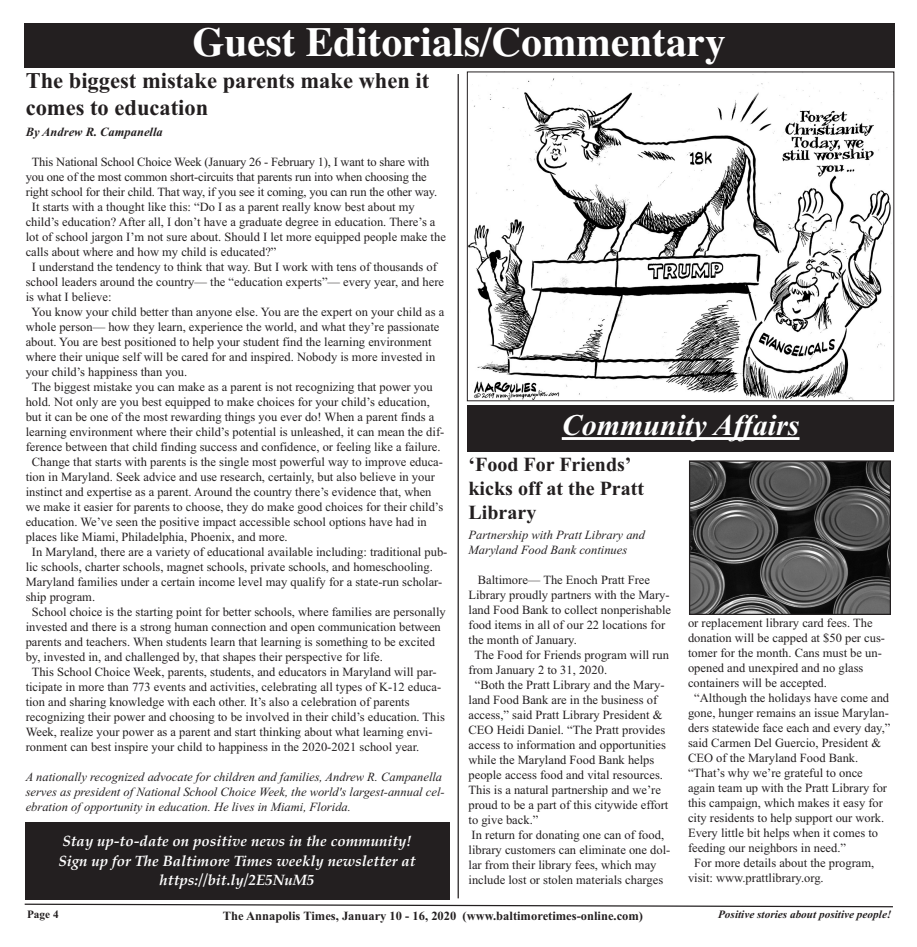
<style>
.page{position:relative;width:917px;height:947px;background:#fff}
.page>*{position:absolute;margin:0;border:0;box-sizing:border-box;transform-origin:0 0}
.t1{font:700 41.25px "Times";color:#fff}
.t2{font:italic 700 30px "Times New Roman";color:#fff}
.t3{font:700 22.5px/27px "Times New Roman";color:#231f20}
.t4{font:700 20px/24px "Times New Roman";color:#231f20}
.t5{font:italic 700 15px/19.8px "Palatino";color:#fff;text-align:center}
.t6{font:12.5px "Times New Roman";color:#231f20}
.t7{font:italic 12.5px/15px "Times New Roman";color:#231f20}
.t8{font:700 12.5px "Times New Roman";color:#231f20}
.t9{font:italic 700 12.5px "Times New Roman";color:#231f20}
.t10{font:italic 700 11.25px "Times New Roman";color:#231f20}
.t11{font:700 11.25px "Times New Roman";color:#231f20}
</style>
<div class="page">
<div style="left:24px;top:23px;width:869px;height:45px;background:#231f20"></div>
<svg style="left:24px;top:903px;width:869px;height:5px"></svg>
<img style="left:469px;top:74px;width:422px;height:325px">
<div style="left:467px;top:405px;width:426px;height:47px;background:#231f20"></div>
<hr style="left:561px;top:437px;width:238px;height:3px;background:#fff">
<hr style="left:457px;top:74px;width:1px;height:824px;background:#231f20">
<img style="left:690px;top:462px;width:198px;height:151px">
<div style="left:688px;top:460px;width:202px;height:155px;border:1px solid #231f20"></div>
<div style="left:25px;top:822px;width:424px;height:78px;background:#231f20"></div>
<p class="t1" style="left:192px;top:27px;width:534px">Guest Editorials/Commentary</p>
<p class="t3" style="left:26px;top:70px;width:405px">The biggest mistake parents make when it comes to education</p>
<p class="t9" style="left:26px;top:124px;width:139px">By Andrew R. Campanella</p>
<p class="t6" style="left:32px;top:157px;width:399px">This National School Choice Week (January 26 - February 1), I want to share with</p>
<p class="t6" style="left:26px;top:172px;width:402px">you one of the most common short-circuits that parents run into when choosing the</p>
<p class="t6" style="left:26px;top:187px;width:413px">right school for their child. That way, if you see it coming, you can run the other way.</p>
<p class="t6" style="left:32px;top:202px;width:384px">It starts with a thought like this: “Do I as a parent really know best about my</p>
<p class="t6" style="left:26px;top:217px;width:411px">child’s education? After all, I don’t have a graduate degree in education. There’s a</p>
<p class="t6" style="left:26px;top:232px;width:421px">lot of school jargon I’m not sure about. Should I let more equipped people make the</p>
<p class="t6" style="left:26px;top:247px;width:252px">calls about where and how my child is educated?”</p>
<p class="t6" style="left:32px;top:262px;width:406px">I understand the tendency to think that way. But I work with tens of thousands of</p>
<p class="t6" style="left:26px;top:277px;width:420px">school leaders around the country— the “education experts”— every year, and here</p>
<p class="t6" style="left:26px;top:292px;width:87px">is what I believe:</p>
<p class="t6" style="left:31px;top:307px;width:414px">You know your child better than anyone else. You are the expert on your child as a</p>
<p class="t6" style="left:26px;top:322px;width:415px">whole person— how they learn, experience the world, and what they’re passionate</p>
<p class="t6" style="left:26px;top:337px;width:407px">about. You are best positioned to help your student find the learning environment</p>
<p class="t6" style="left:26px;top:352px;width:411px">where their unique self will be cared for and inspired. Nobody is more invested in</p>
<p class="t6" style="left:26px;top:367px;width:163px">your child’s happiness than you.</p>
<p class="t6" style="left:32px;top:382px;width:402px">The biggest mistake you can make as a parent is not recognizing that power you</p>
<p class="t6" style="left:26px;top:397px;width:405px">hold. Not only are you best equipped to make choices for your child’s education,</p>
<p class="t6" style="left:26px;top:412px;width:410px">but it can be one of the most rewarding things you ever do! When a parent finds a</p>
<p class="t6" style="left:26px;top:427px;width:420px">learning environment where their child’s potential is unleashed, it can mean the dif-</p>
<p class="t6" style="left:26px;top:442px;width:416px">ference between that child finding success and confidence, or feeling like a failure.</p>
<p class="t6" style="left:32px;top:457px;width:412px">Change that starts with parents is the single most powerful way to improve educa-</p>
<p class="t6" style="left:26px;top:472px;width:410px">tion in Maryland. Seek advice and use research, certainly, but also believe in your</p>
<p class="t6" style="left:26px;top:487px;width:407px">instinct and expertise as a parent. Around the country there’s evidence that, when</p>
<p class="t6" style="left:26px;top:502px;width:419px">we make it easier for parents to choose, they do make good choices for their child’s</p>
<p class="t6" style="left:26px;top:517px;width:402px">education. We’ve seen the positive impact accessible school options have had in</p>
<p class="t6" style="left:26px;top:532px;width:263px">places like Miami, Philadelphia, Phoenix, and more.</p>
<p class="t6" style="left:32px;top:547px;width:417px">In Maryland, there are a variety of educational available including: traditional pub-</p>
<p class="t6" style="left:26px;top:562px;width:408px">lic schools, charter schools, magnet schools, private schools, and homeschooling.</p>
<p class="t6" style="left:26px;top:577px;width:418px">Maryland families under a certain income level may qualify for a state-run scholar-</p>
<p class="t6" style="left:26px;top:592px;width:71px">ship program.</p>
<p class="t6" style="left:32px;top:607px;width:415px">School choice is the starting point for better schools, where families are personally</p>
<p class="t6" style="left:26px;top:622px;width:416px">invested and there is a strong human connection and open communication between</p>
<p class="t6" style="left:26px;top:637px;width:411px">parents and teachers. When students learn that learning is something to be excited</p>
<p class="t6" style="left:26px;top:652px;width:358px">by, invested in, and challenged by, that shapes their perspective for life.</p>
<p class="t6" style="left:32px;top:667px;width:406px">This School Choice Week, parents, students, and educators in Maryland will par-</p>
<p class="t6" style="left:26px;top:682px;width:417px">ticipate in more than 773 events and activities, celebrating all types of K-12 educa-</p>
<p class="t6" style="left:26px;top:697px;width:385px">tion and sharing knowledge with each other. It’s also a celebration of parents</p>
<p class="t6" style="left:26px;top:712px;width:420px">recognizing their power and choosing to be involved in their child’s education. This</p>
<p class="t6" style="left:26px;top:727px;width:408px">Week, realize your power as a parent and start thinking about what learning envi-</p>
<p class="t6" style="left:26px;top:742px;width:395px">ronment can best inspire your child to happiness in the 2020-2021 school year.</p>
<p class="t7" style="left:26px;top:770px;width:420px">A nationally recognized advocate for children and families, Andrew R. Campanella serves as president of National School Choice Week, the world's largest-annual cel&shy;ebration of opportunity in education. He lives in Miami, Florida.</p>
<p class="t5" style="left:58px;top:832px;width:358px">Stay up-to-date on positive news in the community!<br>Sign up for The Baltimore Times weekly newsletter at https://bit.ly/2E5NuM5</p>
<p class="t2" style="left:561px;top:407px;width:239px">Community Affairs</p>
<p class="t4" style="left:468px;top:455px;width:177px">‘Food For Friends’ kicks off at the Pratt<br>Library</p>
<p class="t7" style="left:468px;top:528px;width:178px">Partnership with Pratt Library and<br>Maryland Food Bank continues</p>
<p class="t6" style="left:478px;top:575px;width:173px">Baltimore— The Enoch Pratt Free</p>
<p class="t6" style="left:468px;top:590px;width:202px">Library proudly partners with the Mary-</p>
<p class="t6" style="left:468px;top:605px;width:204px">land Food Bank to collect nonperishable</p>
<p class="t6" style="left:468px;top:620px;width:198px">food items in all of our 22 locations for</p>
<p class="t6" style="left:468px;top:635px;width:110px">the month of January.</p>
<p class="t6" style="left:474px;top:650px;width:196px">The Food for Friends program will run</p>
<p class="t6" style="left:468px;top:665px;width:140px">from January 2 to 31, 2020.</p>
<p class="t6" style="left:474px;top:680px;width:191px">“Both the Pratt Library and the Mary-</p>
<p class="t6" style="left:468px;top:695px;width:190px">land Food Bank are in the business of</p>
<p class="t6" style="left:468px;top:710px;width:195px">access,” said Pratt Library President &amp;</p>
<p class="t6" style="left:468px;top:725px;width:198px">CEO Heidi Daniel. “The Pratt provides</p>
<p class="t6" style="left:468px;top:740px;width:199px">access to information and opportunities</p>
<p class="t6" style="left:468px;top:755px;width:187px">while the Maryland Food Bank helps</p>
<p class="t6" style="left:468px;top:770px;width:196px">people access food and vital resources.</p>
<p class="t6" style="left:468px;top:785px;width:194px">This is a natural partnership and we’re</p>
<p class="t6" style="left:468px;top:800px;width:201px">proud to be a part of this citywide effort</p>
<p class="t6" style="left:468px;top:815px;width:71px">to give back.”</p>
<p class="t6" style="left:471px;top:830px;width:194px">In return for donating one can of food,</p>
<p class="t6" style="left:468px;top:845px;width:203px">library customers can eliminate one dol-</p>
<p class="t6" style="left:468px;top:860px;width:189px">lar from their library fees, which may</p>
<p class="t6" style="left:468px;top:875px;width:196px">include lost or stolen materials charges</p>
<p class="t6" style="left:687px;top:619px;width:186px">or replacement library card fees. The</p>
<p class="t6" style="left:687px;top:634px;width:198px">donation will be capped at $50 per cus-</p>
<p class="t6" style="left:687px;top:649px;width:195px">tomer for the month. Cans must be un-</p>
<p class="t6" style="left:687px;top:664px;width:177px">opened and unexpired and no glass</p>
<p class="t6" style="left:687px;top:679px;width:140px">containers will be accepted.</p>
<p class="t6" style="left:694px;top:694px;width:196px">“Although the holidays have come and</p>
<p class="t6" style="left:687px;top:709px;width:202px">gone, hunger remains an issue Marylan-</p>
<p class="t6" style="left:687px;top:724px;width:204px">ders statewide face each and every day,”</p>
<p class="t6" style="left:687px;top:739px;width:195px">said Carmen Del Guercio, President &amp;</p>
<p class="t6" style="left:687px;top:754px;width:172px">CEO of the Maryland Food Bank.</p>
<p class="t6" style="left:687px;top:769px;width:176px">“That’s why we’re grateful to once</p>
<p class="t6" style="left:687px;top:784px;width:200px">again team up with the Pratt Library for</p>
<p class="t6" style="left:687px;top:799px;width:196px">this campaign, which makes it easy for</p>
<p class="t6" style="left:687px;top:814px;width:198px">city residents to help support our work.</p>
<p class="t6" style="left:687px;top:829px;width:191px">Every little bit helps when it comes to</p>
<p class="t6" style="left:687px;top:844px;width:159px">feeding our neighbors in need.”</p>
<p class="t6" style="left:694px;top:859px;width:181px">For more details about the program,</p>
<p class="t6" style="left:687px;top:874px;width:137px">visit: www.prattlibrary.org.</p>
<p class="t11" style="left:27px;top:910px;width:33px">Page 4</p>
<p class="t8" style="left:223px;top:911px;width:421px">The Annapolis Times, January 10 - 16, 2020 (www.baltimoretimes-online.com)</p>
<p class="t10" style="left:717px;top:908px;width:175px">Positive stories about positive people!</p>
</div>
